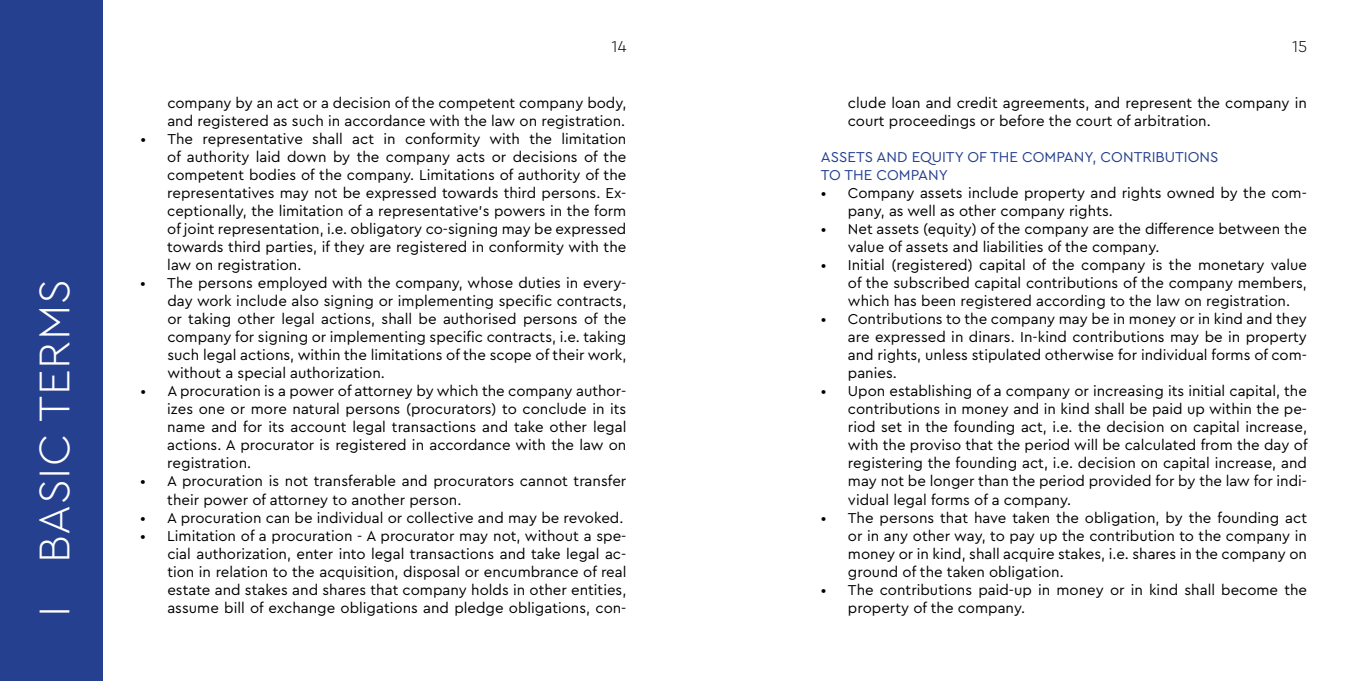
<style>
.page{position:relative;width:1361px;height:681px;background:#fff}
.page>*{position:absolute;margin:0;border:0;box-sizing:border-box;transform-origin:0 0}
.t1{font:300 45px "Cera Pro";letter-spacing:.02em;color:#fff}
.t2{font:300 16.5px "Cera Pro";color:#000}
.t3{font:15px/18px "Cera Pro";color:#000;text-align:justify}
.t4{font:15px/18px "Cera Pro";color:#25408f}
</style>
<div class="page">
<div style="left:0;top:0;width:102px;height:680px;background:#25408f"></div>
<p class="t2" style="left:611px;top:35px;width:16px">14</p>
<p class="t2" style="left:1292px;top:35px;width:17px">15</p>
<p class="t3" style="left:167px;top:93px;width:461px">company by an act or a decision of the competent company body, and registered as such in accordance with the law on registration.</p>
<p class="t3" style="left:167px;top:129px;width:461px;text-indent:-27px">• The representative shall act in conformity with the limitation of authority laid down by the company acts or decisions of the competent bodies of the company. Limitations of authority of the representatives may not be expressed towards third persons. Ex&shy;ceptionally, the limitation of a representative’s powers in the form of joint representation, i.e. obligatory co-signing may be expressed towards third parties, if they are registered in conformity with the law on registration.</p>
<p class="t3" style="left:167px;top:273px;width:461px;text-indent:-27px">• The persons employed with the company, whose duties in every&shy;day work include also signing or implementing specific contracts, or taking other legal actions, shall be authorised persons of the company for signing or implementing specific contracts, i.e. taking such legal actions, within the limitations of the scope of their work, without a special authorization.</p>
<p class="t3" style="left:167px;top:381px;width:461px;text-indent:-27px">• A procuration is a power of attorney by which the company author&shy;izes one or more natural persons (procurators) to conclude in its name and for its account legal transactions and take other legal actions. A procurator is registered in accordance with the law on registration.</p>
<p class="t3" style="left:167px;top:471px;width:461px;text-indent:-27px">• A procuration is not transferable and procurators cannot transfer their power of attorney to another person.</p>
<p class="t3" style="left:140px;top:507px;width:485px">• A procuration can be individual or collective and may be revoked.</p>
<p class="t3" style="left:167px;top:525px;width:461px;text-indent:-27px">• Limitation of a procuration - A procurator may not, without a spe&shy;cial authorization, enter into legal transactions and take legal ac&shy;tion in relation to the acquisition, disposal or encumbrance of real estate and stakes and shares that company holds in other entities, assume bill of exchange obligations and pledge obligations, con-</p>
<p class="t3" style="left:848px;top:93px;width:460px">clude loan and credit agreements, and represent the company in court proceedings or before the court of arbitration.</p>
<p class="t4" style="left:821px;top:147px;width:399px">ASSETS AND EQUITY OF THE COMPANY, CONTRIBUTIONS<br>TO THE COMPANY</p>
<p class="t3" style="left:848px;top:183px;width:460px;text-indent:-27px">• Company assets include property and rights owned by the com&shy;pany, as well as other company rights.</p>
<p class="t3" style="left:848px;top:219px;width:460px;text-indent:-27px">• Net assets (equity) of the company are the difference between the value of assets and liabilities of the company.</p>
<p class="t3" style="left:848px;top:255px;width:461px;text-indent:-27px">• Initial (registered) capital of the company is the monetary value of the subscribed capital contributions of the company members, which has been registered according to the law on registration.</p>
<p class="t3" style="left:848px;top:309px;width:461px;text-indent:-27px">• Contributions to the company may be in money or in kind and they are expressed in dinars. In-kind contributions may be in property and rights, unless stipulated otherwise for individual forms of com&shy;panies.</p>
<p class="t3" style="left:848px;top:381px;width:461px;text-indent:-27px">• Upon establishing of a company or increasing its initial capital, the contributions in money and in kind shall be paid up within the pe&shy;riod set in the founding act, i.e. the decision on capital increase, with the proviso that the period will be calculated from the day of registering the founding act, i.e. decision on capital increase, and may not be longer than the period provided for by the law for indi&shy;vidual legal forms of a company.</p>
<p class="t3" style="left:848px;top:507px;width:460px;text-indent:-27px">• The persons that have taken the obligation, by the founding act or in any other way, to pay up the contribution to the company in money or in kind, shall acquire stakes, i.e. shares in the company on ground of the taken obligation.</p>
<p class="t3" style="left:821px;top:579px;width:488px">• The contributions paid-up in money or in kind shall become the</p>
<h1 class="t1" style="left:24px;top:563px;width:285px;rotate:-90deg">BASIC TERMS</h1>
<h1 class="t1" style="left:24px;top:617px;width:13px;rotate:-90deg">I</h1>
<p class="t3" style="left:848px;top:597px;width:179px">property of the company.</p>
</div>
